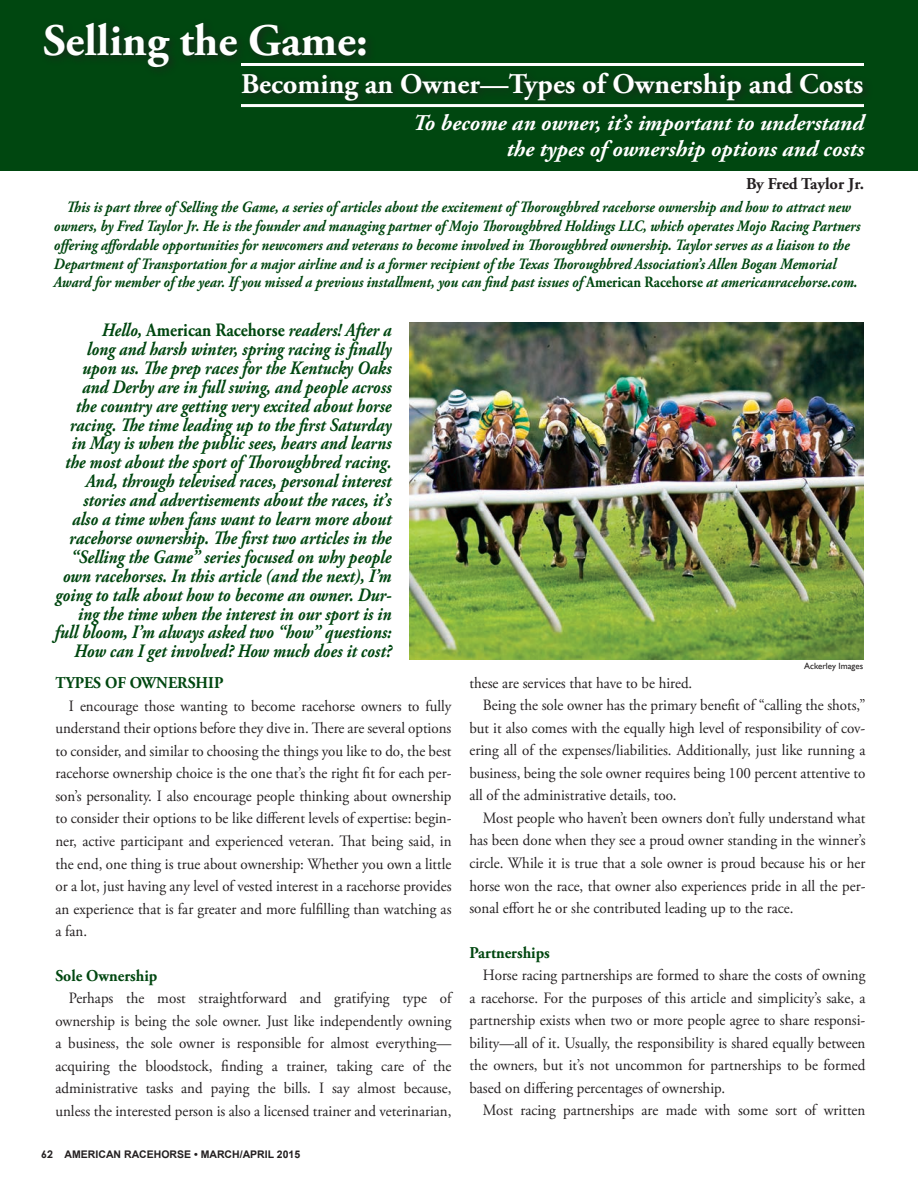
<style>
.page{position:relative;width:918px;height:1188px;background:#fff}
.page>*{position:absolute;margin:0;border:0;box-sizing:border-box;transform-origin:0 0}
.t1{font:700 45px "Adobe Garamond Pro";color:#fff}
.t2{font:700 28.5px "Adobe Garamond Pro";color:#fff}
.t3{font:italic 700 22.5px/25.5px "Adobe Garamond Pro";color:#fff;text-align:right}
.t4{font:italic 700 18.9px/18.9px "Adobe Garamond Pro";color:#004710;text-align:right;scale:.88 1}
.t5{font:700 16.5px "Adobe Garamond Pro";color:#004710;scale:.95 1}
.t6{font:700 16.5px "Adobe Garamond Pro";color:#231f20}
.t7{font:15.75px/22.5px "Adobe Garamond Pro";color:#231f20;text-align:justify;scale:.95 1}
.t8{font:italic 700 15.75px/18.9px "Adobe Garamond Pro";color:#004710;scale:.89 1}
.t9{font:700 10.5px "Arial";color:#231f20}
.t10{font:9px "Gill Sans";color:#231f20}
.s1{font-style:normal}
.s2{font-family:"Century Gothic"}
</style>
<div class="page">
<img style="left:409px;top:322px;width:455px;height:338px">
<div style="left:0;top:0;width:918px;height:171px;background:#004710"></div>
<div style="left:39px;top:18px;width:834px;height:93px;background:#231f20;opacity:.75"></div>
<hr style="left:241px;top:104px;width:623px;height:3px;background:#fff">
<hr style="left:241px;top:63px;width:623px;height:3px;background:#fff">
<h1 class="t1" style="left:43px;top:15px;width:326px">Selling the Game:</h1>
<h2 class="t2" style="left:241px;top:67px;width:624px">Becoming an Owner—Types of Ownership and Costs</h2>
<h3 class="t3" style="left:413px;top:111px;width:453px">To become an owner, it’s important to understand the types of ownership options and costs</h3>
<p class="t6" style="left:746px;top:174px;width:119px">By Fred Taylor Jr.</p>
<p class="t8" style="left:54px;top:198px;width:908px;text-indent:13px">This is part three of Selling the Game, a series of articles about the excitement of Thoroughbred racehorse ownership and how to attract new owners, by Fred Taylor Jr. He is the founder and managing partner of Mojo Thoroughbred Holdings LLC, which operates Mojo Racing Partners offering affordable opportunities for newcomers and veterans to become involved in Thoroughbred ownership. Taylor serves as a liaison to the Department of Transportation for a major airline and is a former recipient of the Texas Thoroughbred Association’s Allen Bogan Memorial Award for member of the year. If you missed a previous installment, you can find past issues of <span class="s1">American Racehorse</span> at americanracehorse.com.</p>
<p class="t4" style="left:55px;top:321px;width:384px">Hello, <span class="s1">American Racehorse</span> readers! After a<br>long and harsh winter, spring racing is finally upon us. The prep races for the Kentucky Oaks and Derby are in full swing, and people across<br>the country are getting very excited about horse racing. The time leading up to the first Saturday in May is when the public sees, hears and learns the most about the sport of Thoroughbred racing.<br>And, through televised races, personal interest stories and advertisements about the races, it’s also a time when fans want to learn more about racehorse ownership. The first two articles in the “Selling the Game” series focused on why people own racehorses. In this article (and the next), I’m going to talk about how to become an owner. Dur&shy;ing the time when the interest in our sport is in full bloom, I’m always asked two “how” questions:<br>How can I get involved? How much does it cost?</p>
<p class="t5" style="left:55px;top:674px;width:178px">TYPES OF OWNERSHIP</p>
<p class="t7" style="left:55px;top:695px;width:418px;text-indent:13px">I encourage those wanting to become racehorse owners to fully understand their options before they dive in. There are several options to consider, and similar to choosing the things you like to do, the best racehorse ownership choice is the one that’s the right fit for each per&shy;son’s personality. I also encourage people thinking about ownership to consider their options to be like different levels of expertise: begin&shy;ner, active participant and experienced veteran. That being said, in the end, one thing is true about ownership: Whether you own a little or a lot, just having any level of vested interest in a racehorse provides an experience that is far greater and more fulfilling than watching as a fan.</p>
<p class="t5" style="left:55px;top:966px;width:109px">Sole Ownership</p>
<p class="t7" style="left:55px;top:988px;width:418px;text-indent:13px">Perhaps the most straightforward and gratifying type of ownership is being the sole owner. Just like independently owning a business, the sole owner is responsible for almost everything— acquiring the bloodstock, finding a trainer, taking care of the administrative tasks and paying the bills. I say almost because, unless the interested person is also a licensed trainer and veterinarian,</p>
<p class="t9" style="left:41px;top:1147px;width:99px"><span class="s2">62</span> AMERICAN RACE</p>
<p class="t9" style="left:154px;top:1147px;width:148px">HORSE • MARCH/APRIL 2015</p>
<p class="t10" style="left:804px;top:660px;width:61px">Ackerley Images</p>
<p class="t7" style="left:469px;top:672px;width:236px">these are services that have to be hired.</p>
<p class="t7" style="left:483px;top:695px;width:404px">Being the sole owner has the primary benefit of “calling the shots,”</p>
<p class="t7" style="left:469px;top:717px;width:418px">but it also comes with the equally high level of responsibility of cov-</p>
<p class="t7" style="left:469px;top:740px;width:418px">ering all of the expenses/liabilities. Additionally, just like running a</p>
<p class="t7" style="left:469px;top:762px;width:418px">business, being the sole owner requires being 100 percent attentive to</p>
<p class="t7" style="left:469px;top:785px;width:219px">all of the administrative details, too.</p>
<p class="t7" style="left:483px;top:807px;width:404px">Most people who haven’t been owners don’t fully understand what</p>
<p class="t7" style="left:469px;top:830px;width:418px">has been done when they see a proud owner standing in the winner’s</p>
<p class="t7" style="left:469px;top:852px;width:418px">circle. While it is true that a sole owner is proud because his or her</p>
<p class="t7" style="left:469px;top:875px;width:418px">horse won the race, that owner also experiences pride in all the per-</p>
<p class="t7" style="left:469px;top:897px;width:343px">sonal effort he or she contributed leading up to the race.</p>
<p class="t5" style="left:469px;top:943px;width:86px">Partnerships</p>
<p class="t7" style="left:469px;top:965px;width:418px;text-indent:13px">Horse racing partnerships are formed to share the costs of owning a racehorse. For the purposes of this article and simplicity’s sake, a partnership exists when two or more people agree to share responsi&shy;bility—all of it. Usually, the responsibility is shared equally between the owners, but it’s not uncommon for partnerships to be formed based on differing percentages of ownership.</p>
<p class="t7" style="left:483px;top:1100px;width:404px">Most racing partnerships are made with some sort of written</p>
</div>
